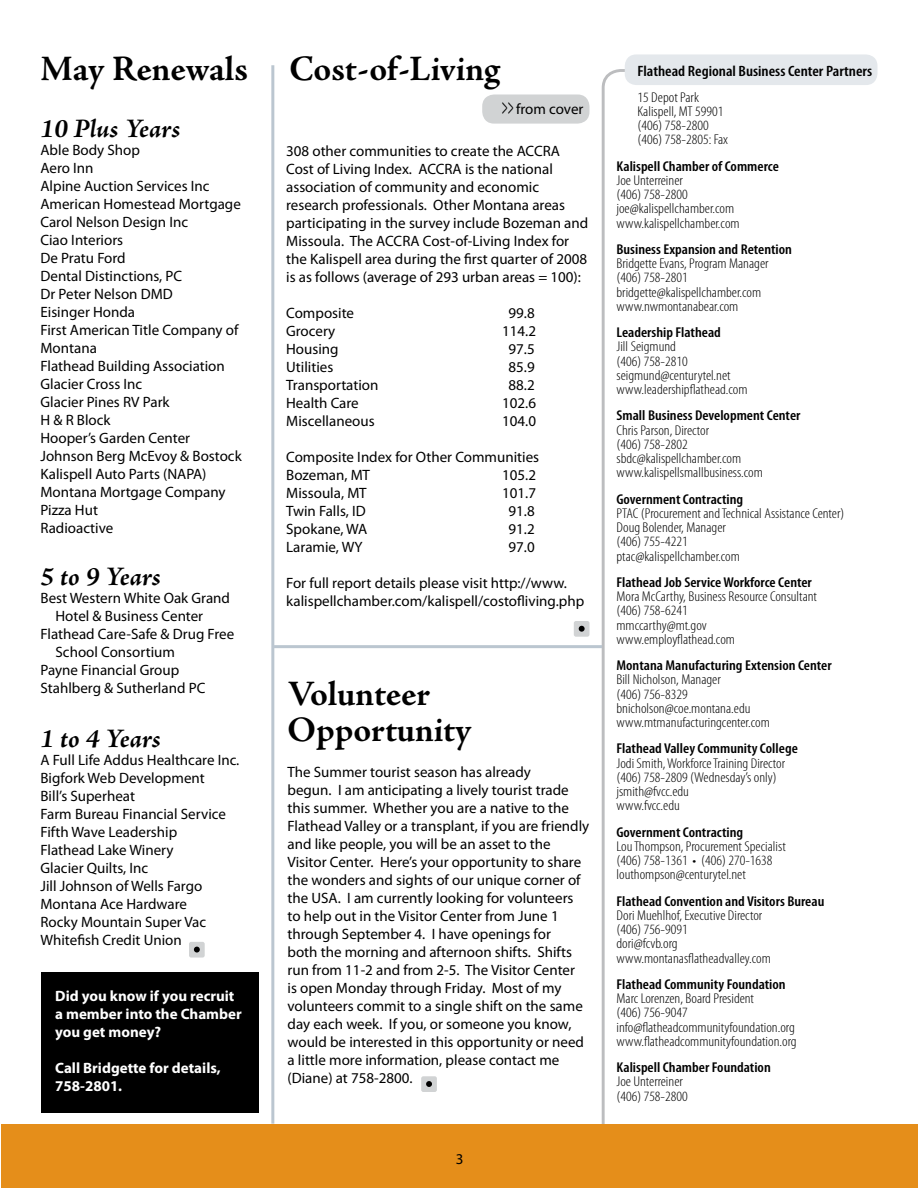
<style>
.page{position:relative;width:918px;height:1188px;background:#fff}
.page>*{position:absolute;margin:0;border:0;box-sizing:border-box;transform-origin:0 0}
.t1{font:700 36px/36px "Adobe Jenson Pro";letter-spacing:-.005em;color:#000}
.t2{font:italic 700 27px "Adobe Jenson Pro";letter-spacing:-.005em;color:#000}
.t3{font:15px/18px "Myriad Pro";color:#000}
.t4{font:700 15px/18px "Myriad Pro";color:#fff}
.t5{font:600 condensed 15px "Myriad Pro";color:#000;scale:1.1 1}
.t6{font:300 condensed 14.25px/14.2px "Myriad Pro";color:#000;scale:1.1 1}
.t7{font:600 condensed 14.25px "Myriad Pro";color:#000;scale:1.1 1}
.s1{font-size:22.5px}
</style>
<div class="page">
<svg style="left:600px;top:69px;width:161px;height:1056px"></svg>
<div style="left:625px;top:54px;width:253px;height:31px;background:#e4e8ec;border-radius:12px"></div>
<div style="left:1px;top:1125px;width:917px;height:63px;background:#e58e1a"></div>
<div style="left:482px;top:94px;width:108px;height:30px;background:#d1d3d4;border-radius:12px"></div>
<div style="left:574px;top:621px;width:16px;height:16px;background:#d1d3d4;border-radius:2px"></div>
<svg style="left:579px;top:626px;width:6px;height:6px"></svg>
<div style="left:189px;top:942px;width:16px;height:16px;background:#d1d3d4;border-radius:2px"></div>
<svg style="left:194px;top:947px;width:6px;height:6px"></svg>
<hr style="left:271px;top:65px;width:3px;height:1059px;background:#bbc6d0">
<div style="left:421px;top:1076px;width:16px;height:16px;background:#d1d3d4;border-radius:2px"></div>
<svg style="left:426px;top:1081px;width:6px;height:6px"></svg>
<hr style="left:274px;top:645px;width:328px;height:3px;background:#bbc6d0">
<div style="left:41px;top:973px;width:217px;height:140px;background:#000"></div>
<h1 class="t1" style="left:290px;top:51px;width:212px">Cost-of-Living</h1>
<h1 class="t1" style="left:40px;top:51px;width:209px">May Renewals</h1>
<p class="t5" style="left:638px;top:62px;width:215px">Flathead Regional Business Center Partners</p>
<p class="t6" style="left:638px;top:90px;width:84px">15 Depot Park<br>Kalispell, MT 59901 (406) 758-2800 (406) 758-2805: Fax</p>
<p class="t7" style="left:616px;top:157px;width:149px">Kalispell Chamber of Commerce</p>
<p class="t6" style="left:616px;top:173px;width:114px">Joe Unterreiner<br>(406) 758-2800 joe@kalispellchamber.com www.kalispellchamber.com</p>
<p class="t7" style="left:616px;top:240px;width:161px">Business Expansion and Retention</p>
<p class="t6" style="left:616px;top:256px;width:140px">Bridgette Evans, Program Manager (406) 758-2801 bridgette@kalispellchamber.com www.nwmontanabear.com</p>
<p class="t7" style="left:616px;top:324px;width:96px">Leadership Flathead</p>
<p class="t6" style="left:616px;top:339px;width:121px">Jill Seigmund<br>(406) 758-2810 seigmund@centurytel.net www.leadershipflathead.com</p>
<p class="t7" style="left:616px;top:407px;width:169px">Small Business Development Center</p>
<p class="t6" style="left:616px;top:423px;width:135px">Chris Parson, Director<br>(406) 758-2802 sbdc@kalispellchamber.com www.kalispellsmallbusiness.com</p>
<p class="t7" style="left:616px;top:490px;width:117px">Government Contracting</p>
<p class="t6" style="left:616px;top:506px;width:209px">PTAC (Procurement and Technical Assistance Center)<br>Doug Bolender, Manager<br>(406) 755-4221<br>ptac@kalispellchamber.com</p>
<p class="t7" style="left:616px;top:573px;width:179px">Flathead Job Service Workforce Center</p>
<p class="t6" style="left:616px;top:589px;width:184px">Mora McCarthy, Business Resource Consultant (406) 758-6241<br>mmccarthy@mt.gov www.employflathead.com</p>
<p class="t7" style="left:616px;top:657px;width:197px">Montana Manufacturing Extension Center</p>
<p class="t6" style="left:616px;top:672px;width:141px">Bill Nicholson, Manager<br>(406) 756-8329 bnicholson@coe.montana.edu www.mtmanufacturingcenter.com</p>
<p class="t7" style="left:616px;top:740px;width:166px">Flathead Valley Community College</p>
<p class="t6" style="left:616px;top:756px;width:155px">Jodi Smith, Workforce Training Director (406) 758-2809 (Wednesday’s only) jsmith@fvcc.edu<br>www.fvcc.edu</p>
<p class="t7" style="left:616px;top:823px;width:117px">Government Contracting</p>
<p class="t6" style="left:616px;top:839px;width:155px">Lou Thompson, Procurement Specialist (406) 758-1361 • (406) 270-1638 louthompson@centurytel.net</p>
<p class="t7" style="left:616px;top:892px;width:190px">Flathead Convention and Visitors Bureau</p>
<p class="t6" style="left:616px;top:908px;width:142px">Dori Muehlhof, Executive Director (406) 756-9091<br>dori@fcvb.org www.montanasflatheadvalley.com</p>
<p class="t7" style="left:617px;top:975px;width:155px">Flathead Community Foundation</p>
<p class="t6" style="left:617px;top:991px;width:165px">Marc Lorenzen, Board President<br>(406) 756-9047 info@flatheadcommunityfoundation.org www.flatheadcommunityfoundation.org</p>
<p class="t7" style="left:617px;top:1059px;width:142px">Kalispell Chamber Foundation</p>
<p class="t6" style="left:617px;top:1074px;width:66px">Joe Unterreiner (406) 758-2800</p>
<p class="t3" style="left:502px;top:100px;width:83px"><span class="s1">&gt;&gt;</span> from cover</p>
<h2 class="t2" style="left:40px;top:113px;width:141px">10 Plus Years</h2>
<p class="t3" style="left:40px;top:140px;width:203px">Able Body Shop<br>Aero Inn<br>Alpine Auction Services Inc<br>American Homestead Mortgage<br>Carol Nelson Design Inc<br>Ciao Interiors<br>De Pratu Ford<br>Dental Distinctions, PC<br>Dr Peter Nelson DMD<br>Eisinger Honda<br>First American Title Company of<br>Montana<br>Flathead Building Association<br>Glacier Cross Inc<br>Glacier Pines RV Park<br>H &amp; R Block<br>Hooper’s Garden Center<br>Johnson Berg McEvoy &amp; Bostock<br>Kalispell Auto Parts (NAPA)<br>Montana Mortgage Company<br>Pizza Hut<br>Radioactive</p>
<h2 class="t2" style="left:40px;top:561px;width:122px">5 to 9 Years</h2>
<p class="t3" style="left:40px;top:589px;width:191px">Best Western White Oak Grand</p>
<p class="t3" style="left:56px;top:607px;width:149px">Hotel &amp; Business Center</p>
<p class="t3" style="left:41px;top:625px;width:195px">Flathead Care-Safe &amp; Drug Free</p>
<p class="t3" style="left:56px;top:643px;width:121px">School Consortium</p>
<p class="t3" style="left:41px;top:661px;width:140px">Payne Financial Group</p>
<p class="t3" style="left:41px;top:679px;width:166px">Stahlberg &amp; Sutherland PC</p>
<h2 class="t2" style="left:40px;top:723px;width:122px">1 to 4 Years</h2>
<p class="t3" style="left:40px;top:751px;width:200px">A Full Life Addus Healthcare Inc.<br>Bigfork Web Development<br>Bill’s Superheat<br>Farm Bureau Financial Service<br>Fifth Wave Leadership<br>Flathead Lake Winery<br>Glacier Quilts, Inc<br>Jill Johnson of Wells Fargo<br>Montana Ace Hardware<br>Rocky Mountain Super Vac<br>Whitefish Credit Union</p>
<p class="t3" style="left:286px;top:142px;width:304px">308 other communities to create the ACCRA Cost of Living Index. ACCRA is the national association of community and economic research professionals. Other Montana areas participating in the survey include Bozeman and Missoula. The ACCRA Cost-of-Living Index for the Kalispell area during the first quarter of 2008 is as follows (average of 293 urban areas = 100):</p>
<p class="t3" style="left:286px;top:304px;width:69px">Composite</p>
<p class="t3" style="left:509px;top:304px;width:28px">99.8</p>
<p class="t3" style="left:286px;top:322px;width:51px">Grocery</p>
<p class="t3" style="left:502px;top:322px;width:35px">114.2</p>
<p class="t3" style="left:286px;top:340px;width:54px">Housing</p>
<p class="t3" style="left:509px;top:340px;width:28px">97.5</p>
<p class="t3" style="left:286px;top:358px;width:49px">Utilities</p>
<p class="t3" style="left:509px;top:358px;width:28px">85.9</p>
<p class="t3" style="left:286px;top:376px;width:94px">Transportation</p>
<p class="t3" style="left:509px;top:376px;width:28px">88.2</p>
<p class="t3" style="left:286px;top:394px;width:74px">Health Care</p>
<p class="t3" style="left:502px;top:394px;width:35px">102.6</p>
<p class="t3" style="left:286px;top:412px;width:90px">Miscellaneous</p>
<p class="t3" style="left:502px;top:412px;width:35px">104.0</p>
<p class="t3" style="left:286px;top:448px;width:254px">Composite Index for Other Communities<br>Bozeman, MT</p>
<p class="t3" style="left:502px;top:466px;width:35px">105.2</p>
<p class="t3" style="left:286px;top:484px;width:82px">Missoula, MT</p>
<p class="t3" style="left:502px;top:484px;width:35px">101.7</p>
<p class="t3" style="left:286px;top:502px;width:81px">Twin Falls, ID</p>
<p class="t3" style="left:509px;top:502px;width:28px">91.8</p>
<p class="t3" style="left:286px;top:520px;width:83px">Spokane, WA</p>
<p class="t3" style="left:509px;top:520px;width:28px">91.2</p>
<p class="t3" style="left:286px;top:538px;width:78px">Laramie, WY</p>
<p class="t3" style="left:509px;top:538px;width:28px">97.0</p>
<p class="t3" style="left:286px;top:574px;width:300px">For full report details please visit http://www. kalispellchamber.com/kalispell/costofliving.php</p>
<h1 class="t1" style="left:288px;top:677px;width:186px">Volunteer<br>Opportunity</h1>
<p class="t3" style="left:288px;top:763px;width:303px">The Summer tourist season has already<br>begun. I am anticipating a lively tourist trade this summer. Whether you are a native to the Flathead Valley or a transplant, if you are friendly and like people, you will be an asset to the Visitor Center. Here’s your opportunity to share the wonders and sights of our unique corner of the USA. I am currently looking for volunteers to help out in the Visitor Center from June 1 through September 4. I have openings for<br>both the morning and afternoon shifts. Shifts run from 11-2 and from 2-5. The Visitor Center<br>is open Monday through Friday. Most of my volunteers commit to a single shift on the same day each week. If you, or someone you know, would be interested in this opportunity or need a little more information, please contact me (Diane) at 758-2800.</p>
<p class="t4" style="left:55px;top:987px;width:188px">Did you know if you recruit a member into the Chamber you get money?</p>
<p class="t4" style="left:55px;top:1059px;width:167px">Call Bridgette for details,<br>758-2801.</p>
<p class="t3" style="left:456px;top:1149px;width:9px">3</p>
</div>
